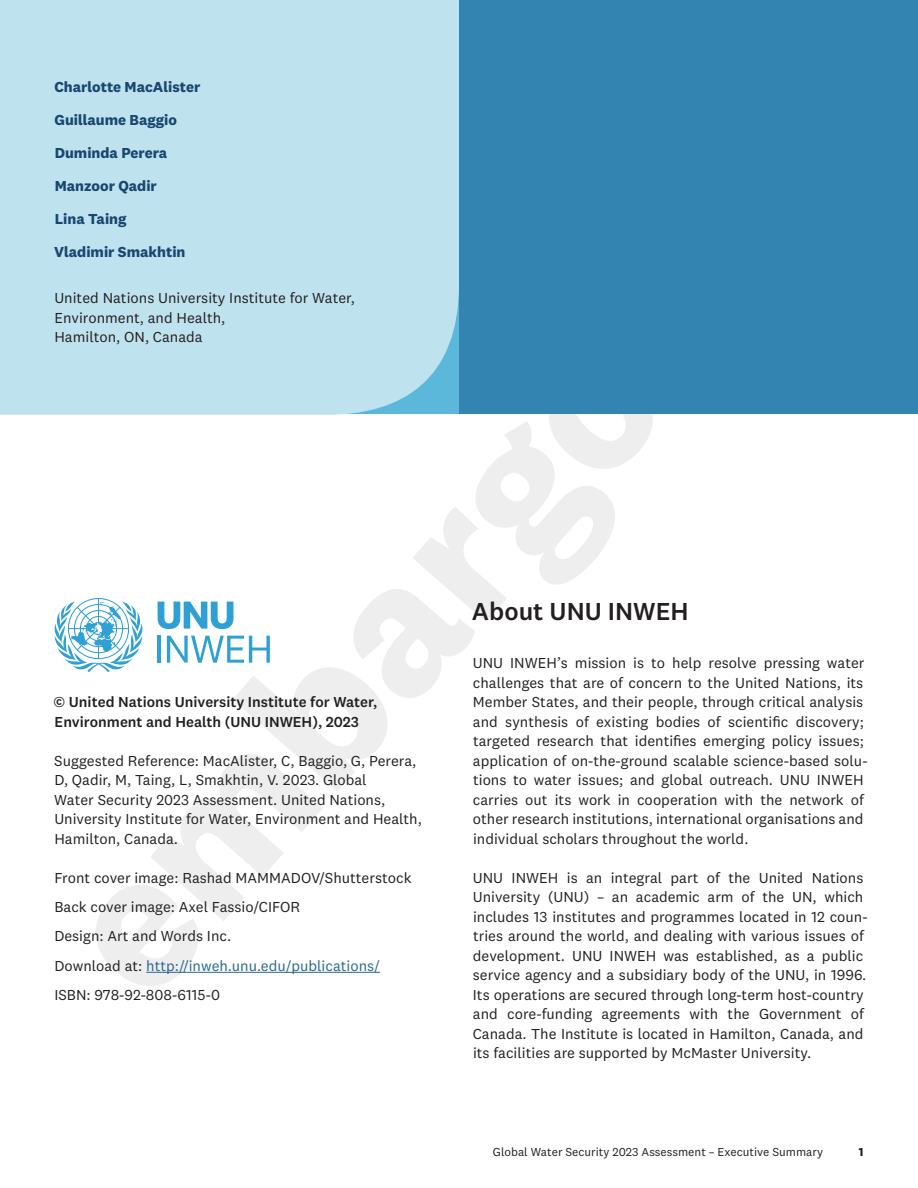
<style>
.page{position:relative;width:918px;height:1188px;background:#fff}
.page>*{position:absolute;margin:0;border:0;box-sizing:border-box;transform-origin:0 0}
.t1{font:500 25.5px "National 2";color:#231f20}
.BODY{font:15px/19.5px "National 2";color:#231f20}
.BODY-2{font:700 15px "National 2";color:#194770}
.BODY-3{font:500 15px/19.5px "National 2";color:#231f20}
.BODY-4{font:15px "National 2";color:#286691}
.t2{font:12px "National 2";color:#231f20}
.t3{font:700 12px "National 2";color:#231f20}
.s1{color:#231f20}
</style>
<div class="page">
<div style="left:0;top:0;width:918px;height:414px;background:#3384b0"></div>
<div style="left:0;top:0;width:459px;height:415px;background:#bfe2ef"></div>
<hr style="left:146px;top:972px;width:234px;height:1px;background:#286691">
<svg style="left:54px;top:598px;width:89px;height:74px"></svg>
<svg style="left:158px;top:602px;width:76px;height:27px"></svg>
<hr style="left:158px;top:636px;width:3px;height:27px;background:#2fa0d4">
<svg style="left:167px;top:636px;width:103px;height:27px"></svg>
<p class="BODY-2" style="left:55px;top:77px;width:147px">Charlotte MacAlister</p>
<p class="BODY-2" style="left:55px;top:110px;width:124px">Guillaume Baggio</p>
<p class="BODY-2" style="left:55px;top:143px;width:114px">Duminda Perera</p>
<p class="BODY-2" style="left:55px;top:176px;width:104px">Manzoor Qadir</p>
<p class="BODY-2" style="left:55px;top:209px;width:73px">Lina Taing</p>
<p class="BODY-2" style="left:54px;top:242px;width:133px">Vladimir Smakhtin</p>
<p class="BODY" style="left:54px;top:288px;width:302px">United Nations University Institute for Water,<br>Environment, and Health,<br>Hamilton, ON, Canada</p>
<p class="BODY-3" style="left:54px;top:692px;width:325px">© United Nations University Institute for Water,<br>Environment and Health (UNU INWEH), 2023</p>
<p class="BODY" style="left:54px;top:751px;width:369px">Suggested Reference: MacAlister, C, Baggio, G, Perera, D, Qadir, M, Taing, L, Smakhtin, V. 2023. Global<br>Water Security 2023 Assessment. United Nations, University Institute for Water, Environment and Health, Hamilton, Canada.</p>
<p class="BODY" style="left:54px;top:868px;width:359px">Front cover image: Rashad MAMMADOV/Shutterstock</p>
<p class="BODY" style="left:54px;top:897px;width:247px">Back cover image: Axel Fassio/CIFOR</p>
<p class="BODY" style="left:54px;top:926px;width:178px">Design: Art and Words Inc.</p>
<p class="BODY-4" style="left:54px;top:956px;width:327px"><span class="s1">Download at:</span> http://inweh.unu.edu/publications/</p>
<p class="BODY" style="left:54px;top:985px;width:167px">ISBN: 978-92-808-6115-0</p>
<h2 class="t1" style="left:472px;top:595px;width:218px">About UNU INWEH</h2>
<p class="BODY" style="left:473px;top:653px;width:396px">UNU INWEH’s mission is to help resolve pressing water challenges that are of concern to the United Nations, its Member States, and their people, through critical analysis and synthesis of existing bodies of scientific discovery; targeted research that identifies emerging policy issues; application of on-the-ground scalable science-based solu&shy;tions to water issues; and global outreach. UNU INWEH carries out its work in cooperation with the network of other research institutions, international organisations and individual scholars throughout the world.</p>
<p class="BODY" style="left:473px;top:868px;width:396px">UNU INWEH is an integral part of the United Nations University (UNU) – an academic arm of the UN, which includes 13 institutes and programmes located in 12 coun&shy;tries around the world, and dealing with various issues of development. UNU INWEH was established, as a public service agency and a subsidiary body of the UNU, in 1996.<br>Its operations are secured through long-term host-country and core‑funding agreements with the Government of Canada. The Institute is located in Hamilton, Canada, and its facilities are supported by McMaster University.</p>
<p class="t2" style="left:493px;top:1144px;width:332px">Global Water Security 2023 Assessment – Executive Summary</p>
<p class="t3" style="left:859px;top:1144px;width:6px">1</p>
</div>
